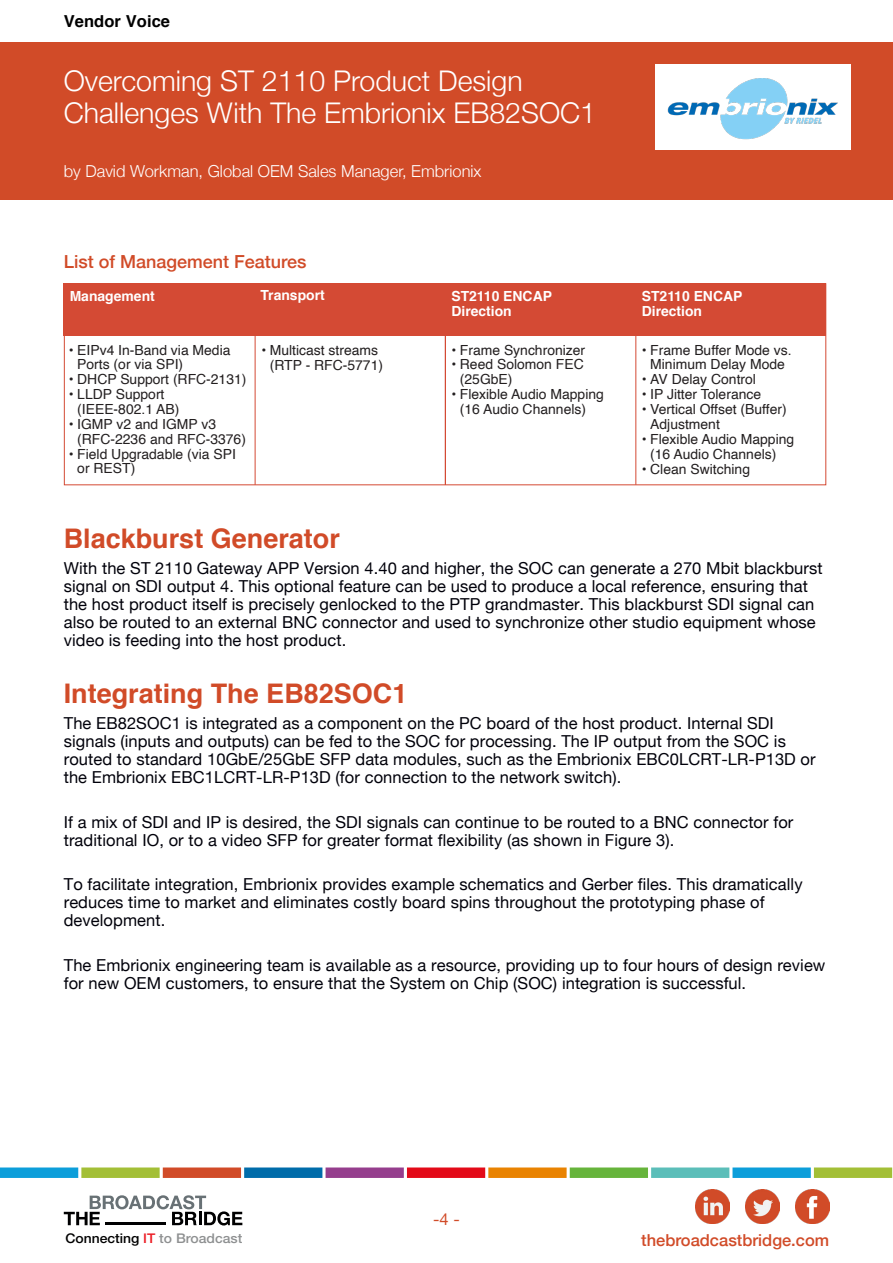
<style>
.page{position:relative;width:893px;height:1263px;background:#fff}
.page>*{position:absolute;margin:0;border:0;box-sizing:border-box;transform-origin:0 0}
.t1{font:300 28.5px/31.5px "Helvetica Neue";color:#fff}
.Column_Section_Title{font:700 27px "Helvetica";color:#d14b28}
.Column_Section_Sub{font:500 18px "Helvetica Neue";color:#d14b28}
.Column_Section_Sub-2{font:16.5px/18px "Helvetica Neue";letter-spacing:.005em;color:#00000a}
.t2{font:300 16.5px "Helvetica Neue";color:#fff}
.t3{font:500 16.5px "Helvetica Neue";color:#d14b28}
.t4{font:700 16.5px "Helvetica";letter-spacing:.005em;color:#000}
.t5{font:16.5px "Helvetica Neue";color:#d14b28}
.t6{font:13.95px/14.9px "Helvetica";color:#231f20}
.t7{font:700 13.95px/14.9px "Helvetica";color:#fff}
.t8{font:500 13.35px "Helvetica Neue";color:#8e9091;scale:1.04 1}
.s1{color:#000001}
.s2{color:#ec1d25}
</style>
<div class="page">
<div style="left:0;top:43px;width:893px;height:157px;background:#d14b28"></div>
<div style="left:814px;top:1167px;width:78px;height:11px;background:#a3bf36"></div>
<div style="left:732px;top:1167px;width:79px;height:11px;background:#0c9eda"></div>
<div style="left:651px;top:1167px;width:78px;height:11px;background:#5bbeb9"></div>
<div style="left:570px;top:1167px;width:78px;height:11px;background:#66b43b"></div>
<div style="left:488px;top:1167px;width:79px;height:11px;background:#e98301"></div>
<div style="left:407px;top:1167px;width:78px;height:11px;background:#e30a18"></div>
<div style="left:326px;top:1167px;width:78px;height:11px;background:#953e8d"></div>
<div style="left:244px;top:1167px;width:78px;height:11px;background:#006caa"></div>
<div style="left:163px;top:1167px;width:78px;height:11px;background:#d14b28"></div>
<div style="left:81px;top:1167px;width:79px;height:11px;background:#a3bf36"></div>
<div style="left:0;top:1167px;width:78px;height:11px;background:#0c9eda"></div>
<svg style="left:64px;top:1195px;width:178px;height:30px"></svg>
<hr style="left:105px;top:1222px;width:61px;height:3px;background:#000001">
<div style="left:655px;top:65px;width:195px;height:85px;background:#fff"></div>
<img style="left:695px;top:1190px;width:34px;height:34px">
<img style="left:745px;top:1190px;width:34px;height:34px">
<img style="left:795px;top:1190px;width:34px;height:34px">
<img style="left:667px;top:78px;width:171px;height:62px">
<div style="left:64px;top:284px;width:762px;height:52px;background:#d44a34"></div>
<div style="left:64px;top:283px;width:762px;height:202px;border:1px solid #d44a34"></div>
<hr style="left:255px;top:304px;width:1px;height:181px;background:#d44a34">
<hr style="left:445px;top:308px;width:1px;height:177px;background:#d44a34">
<hr style="left:635px;top:308px;width:1px;height:177px;background:#d44a34">
<p class="t4" style="left:64px;top:8px;width:108px">Vendor Voice</p>
<h1 class="t1" style="left:64px;top:63px;width:534px">Overcoming ST 2110 Product Design<br>Challenges With The Embrionix EB82SOC1</h1>
<p class="t2" style="left:64px;top:158px;width:419px">by David Workman, Global OEM Sales Manager, Embrionix</p>
<p class="Column_Section_Sub" style="left:64px;top:248px;width:244px">List of Management Features</p>
<p class="t7" style="left:70px;top:289px;width:87px">Management</p>
<p class="t7" style="left:260px;top:288px;width:66px">Transport</p>
<p class="t6" style="left:77px;top:343px;width:155px;text-indent:-8px">• EIPv4 In-Band via Media<br>Ports (or via SPI)</p>
<p class="t6" style="left:69px;top:372px;width:179px">• DHCP Support (RFC-2131)</p>
<p class="t6" style="left:77px;top:387px;width:104px;text-indent:-8px">• LLDP Support (IEEE-802.1 AB)</p>
<p class="t6" style="left:77px;top:417px;width:170px;text-indent:-8px">• IGMP v2 and IGMP v3 (RFC-2236 and RFC-3376)</p>
<p class="t6" style="left:77px;top:447px;width:160px;text-indent:-8px">• Field Upgradable (via SPI or REST)</p>
<p class="t6" style="left:261px;top:343px;width:123px;text-align:center">• Multicast streams (RTP - RFC-5771)</p>
<p class="t7" style="left:451px;top:289px;width:102px">ST2110 ENCAP<br>Direction</p>
<p class="t7" style="left:642px;top:289px;width:102px">ST2110 ENCAP<br>Direction</p>
<p class="t6" style="left:452px;top:343px;width:135px">• Frame Synchronizer</p>
<p class="t6" style="left:460px;top:358px;width:125px;text-indent:-8px">• Reed Solomon FEC (25GbE)</p>
<p class="t6" style="left:460px;top:387px;width:145px;text-indent:-8px">• Flexible Audio Mapping (16 Audio Channels)</p>
<p class="t6" style="left:642px;top:343px;width:151px;text-align:center">• Frame Buffer Mode vs.<br>Minimum Delay Mode</p>
<p class="t6" style="left:642px;top:372px;width:116px">• AV Delay Control</p>
<p class="t6" style="left:642px;top:387px;width:121px">• IP Jitter Tolerance</p>
<p class="t6" style="left:650px;top:402px;width:138px;text-indent:-8px">• Vertical Offset (Buffer)<br>Adjustment</p>
<p class="t6" style="left:650px;top:432px;width:145px;text-indent:-8px">• Flexible Audio Mapping (16 Audio Channels)</p>
<p class="t6" style="left:642px;top:462px;width:110px">• Clean Switching</p>
<p class="Column_Section_Title" style="left:64px;top:516px;width:278px">Blackburst Generator</p>
<p class="Column_Section_Sub-2" style="left:64px;top:560px;width:760px">With the ST 2110 Gateway APP Version 4.40 and higher, the SOC can generate a 270 Mbit blackburst signal on SDI output 4. This optional feature can be used to produce a local reference, ensuring that the host product itself is precisely genlocked to the PTP grandmaster. This blackburst SDI signal can also be routed to an external BNC connector and used to synchronize other studio equipment whose video is feeding into the host product.</p>
<p class="Column_Section_Title" style="left:64px;top:671px;width:345px">Integrating The EB82SOC1</p>
<p class="Column_Section_Sub-2" style="left:64px;top:715px;width:753px">The EB82SOC1 is integrated as a component on the PC board of the host product. Internal SDI signals (inputs and outputs) can be fed to the SOC for processing. The IP output from the SOC is routed to standard 10GbE/25GbE SFP data modules, such as the Embrionix EBC0LCRT-LR-P13D or the Embrionix EBC1LCRT-LR-P13D (for connection to the network switch).</p>
<p class="Column_Section_Sub-2" style="left:64px;top:814px;width:731px">If a mix of SDI and IP is desired, the SDI signals can continue to be routed to a BNC connector for traditional IO, or to a video SFP for greater format flexibility (as shown in Figure 3).</p>
<p class="Column_Section_Sub-2" style="left:64px;top:876px;width:740px">To facilitate integration, Embrionix provides example schematics and Gerber files. This dramatically reduces time to market and eliminates costly board spins throughout the prototyping phase of development.</p>
<p class="Column_Section_Sub-2" style="left:64px;top:957px;width:763px">The Embrionix engineering team is available as a resource, providing up to four hours of design review for new OEM customers, to ensure that the System on Chip (SOC) integration is successful.</p>
<p class="t5" style="left:433px;top:1207px;width:28px">-4 -</p>
<p class="t8" style="left:65px;top:1230px;width:172px"><span class="s1">Connecting</span> <span class="s2">IT</span> to Broadcast</p>
<p class="t3" style="left:641px;top:1227px;width:189px">thebroadcastbridge.com</p>
</div>
